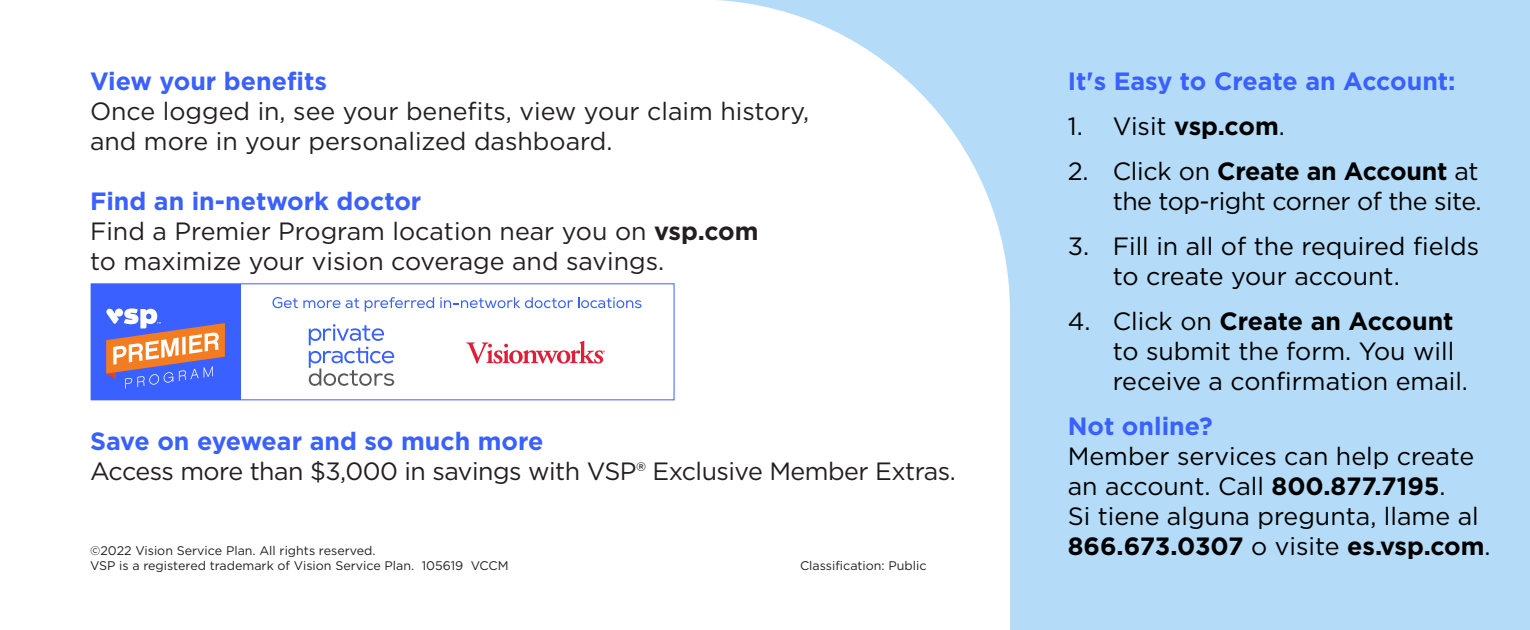
<style>
.page{position:relative;width:1530px;height:630px;background:#b4dbf7}
.page>*{position:absolute;margin:0;border:0;box-sizing:border-box;transform-origin:0 0}
.t1{font:25px/30px "Gotham";color:#000}
.t2{font:25px/30px "Gotham";color:#231f20}
.t3{font:700 25px "Gotham";color:#3a60ff}
.t4{font:25px "Gotham";letter-spacing:-.02em;color:#231f20}
.t5{font:25px/30px "Gotham";letter-spacing:-.02em;color:#000;text-align:right}
.t6{font:700 25px "Gotham";letter-spacing:-.005em;color:#000}
.t7{font:12.5px "Gotham";color:#231f20}
.s1{font-weight:700}
.s2{font-weight:400}
</style>
<div class="page">
<div style="left:0;top:0;width:1010px;height:630px;background:#fff"></div>
<div style="left:91px;top:284px;width:583px;height:116px;background:#fff"></div>
<div style="left:91px;top:284px;width:149px;height:116px;background:#3a60ff"></div>
<svg style="left:466px;top:341px;width:139px;height:23px"></svg>
<svg style="left:309px;top:324px;width:86px;height:62px"></svg>
<svg style="left:106px;top:308px;width:119px;height:81px"></svg>
<svg style="left:272px;top:297px;width:87px;height:11px"></svg>
<svg style="left:365px;top:297px;width:69px;height:15px"></svg>
<svg style="left:440px;top:297px;width:202px;height:11px"></svg>
<p class="t3" style="left:90px;top:65px;width:239px">View your benefits</p>
<p class="t2" style="left:90px;top:96px;width:721px">Once logged in, see your benefits, view your claim history, and more in your personalized dashboard.</p>
<p class="t3" style="left:90px;top:185px;width:333px">Find an in-network doctor</p>
<p class="t2" style="left:90px;top:216px;width:670px">Find a Premier Program location near you on <span class="s1">vsp.com </span>to maximize your vision coverage and savings.</p>
<p class="t3" style="left:90px;top:425px;width:455px">Save on eyewear and so much more</p>
<p class="t4" style="left:90px;top:455px;width:867px">Access more than $3,000 in savings with VSP® Exclusive Member Extras.</p>
<p class="t3" style="left:1068px;top:65px;width:389px">It's Easy to Create an Account:</p>
<p class="t1" style="left:1068px;top:111px;width:219px">1. Visit <span class="s1">vsp.com</span>.</p>
<p class="t5" style="left:1068px;top:156px;width:415px">2. Click on <span class="s1">Create an Account</span> at the top-right corner of the site.</p>
<p class="t1" style="left:1113px;top:231px;width:368px;text-indent:-45px">3. Fill in all of the required fields to create your account.</p>
<p class="t1" style="left:1113px;top:306px;width:357px;text-indent:-45px">4. Click on <span class="s1">Create an Account </span>to submit the form. You will receive a confirmation email.</p>
<p class="t3" style="left:1068px;top:410px;width:146px">Not online?</p>
<p class="t1" style="left:1068px;top:441px;width:412px">Member services can help create an account. Call <span class="s1">800.877.7195</span>.<br>Si tiene alguna pregunta, llame al</p>
<p class="t7" style="left:90px;top:543px;width:287px">©2022 Vision Service Plan. All rights reserved.</p>
<p class="t6" style="left:1068px;top:530px;width:424px">866.673.0307 <span class="s2">o visite</span> es.vsp.com<span class="s2">.</span></p>
<p class="t7" style="left:90px;top:558px;width:420px">VSP is a registered trademark of Vision Service Plan. 105619 VCCM</p>
<p class="t7" style="left:800px;top:558px;width:128px">Classification: Public</p>
</div>
